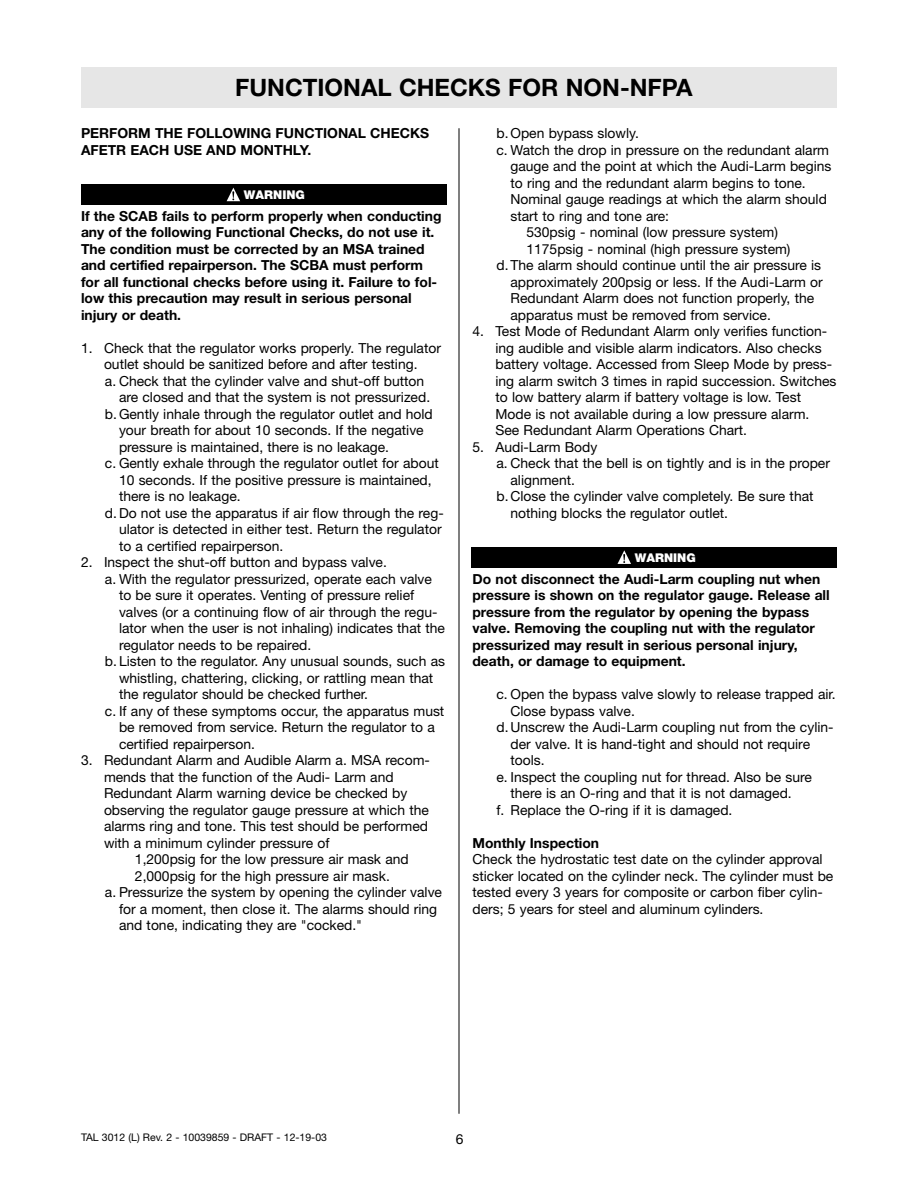
<style>
.page{position:relative;width:918px;height:1188px;background:#fff}
.page>*{position:absolute;margin:0;border:0;box-sizing:border-box;transform-origin:0 0}
.t1{font:700 24px "Helvetica Neue";color:#000}
.t2{font:13.8px/16.5px "Helvetica Neue";color:#000}
.t3{font:700 13.8px/16.5px "Helvetica Neue";color:#000}
.t4{font:900 12px "Helvetica Neue";color:#fff}
.t5{font:10.5px "Helvetica Neue";color:#000}
</style>
<div class="page">
<div style="left:81px;top:68px;width:756px;height:40px;background:#e6e6e6"></div>
<hr style="left:459px;top:128px;width:1px;height:986px;background:#000">
<div style="left:81px;top:185px;width:365px;height:20px;background:#000"></div>
<svg style="left:227px;top:188px;width:13px;height:13px"></svg>
<div style="left:472px;top:547px;width:365px;height:21px;background:#000"></div>
<svg style="left:618px;top:550px;width:13px;height:14px"></svg>
<h1 class="t1" style="left:235px;top:79px;width:459px">FUNCTIONAL CHECKS FOR NON-NFPA</h1>
<p class="t3" style="left:81px;top:126px;width:350px">PERFORM THE FOLLOWING FUNCTIONAL CHECKS<br>AFETR EACH USE AND MONTHLY.</p>
<p class="t2" style="left:496px;top:126px;width:144px">b.Open bypass slowly.</p>
<p class="t2" style="left:496px;top:143px;width:334px">c. Watch the drop in pressure on the redundant alarm</p>
<p class="t2" style="left:511px;top:159px;width:322px">gauge and the point at which the Audi-Larm begins</p>
<p class="t2" style="left:511px;top:176px;width:297px">to ring and the redundant alarm begins to tone.</p>
<p class="t2" style="left:511px;top:192px;width:318px">Nominal gauge readings at which the alarm should</p>
<p class="t2" style="left:511px;top:209px;width:160px">start to ring and tone are:</p>
<p class="t2" style="left:526px;top:225px;width:253px">530psig - nominal (low pressure system)</p>
<p class="t2" style="left:526px;top:242px;width:266px">1175psig - nominal (high pressure system)</p>
<p class="t2" style="left:496px;top:258px;width:326px">d.The alarm should continue until the air pressure is</p>
<p class="t2" style="left:511px;top:275px;width:314px">approximately 200psig or less. If the Audi-Larm or</p>
<p class="t2" style="left:511px;top:291px;width:305px">Redundant Alarm does not function properly, the</p>
<p class="t2" style="left:511px;top:308px;width:262px">apparatus must be removed from service.</p>
<p class="t2" style="left:496px;top:324px;width:342px;text-indent:-23px">4. Test Mode of Redundant Alarm only verifies function&shy;ing audible and visible alarm indicators. Also checks battery voltage. Accessed from Sleep Mode by press&shy;ing alarm switch 3 times in rapid succession. Switches to low battery alarm if battery voltage is low. Test Mode is not available during a low pressure alarm.<br>See Redundant Alarm Operations Chart.</p>
<p class="t2" style="left:472px;top:440px;width:126px">5. Audi-Larm Body</p>
<p class="t2" style="left:496px;top:456px;width:335px">a. Check that the bell is on tightly and is in the proper</p>
<p class="t2" style="left:511px;top:473px;width:66px">alignment.</p>
<p class="t2" style="left:496px;top:489px;width:319px">b.Close the cylinder valve completely. Be sure that</p>
<p class="t2" style="left:511px;top:506px;width:219px">nothing blocks the regulator outlet.</p>
<p class="t4" style="left:244px;top:191px;width:62px">WARNING</p>
<p class="t3" style="left:81px;top:209px;width:362px">If the SCAB fails to perform properly when conducting any of the following Functional Checks, do not use it.<br>The condition must be corrected by an MSA trained and certified repairperson. The SCBA must perform for all functional checks before using it. Failure to fol&shy;low this precaution may result in serious personal injury or death.</p>
<p class="t2" style="left:81px;top:341px;width:361px;text-align:center">1. Check that the regulator works properly. The regulator outlet should be sanitized before and after testing.<br>a. Check that the cylinder valve and shut-off button</p>
<p class="t2" style="left:119px;top:390px;width:313px">are closed and that the system is not pressurized.</p>
<p class="t2" style="left:105px;top:407px;width:329px">b.Gently inhale through the regulator outlet and hold</p>
<p class="t2" style="left:119px;top:423px;width:306px">your breath for about 10 seconds. If the negative</p>
<p class="t2" style="left:119px;top:440px;width:272px">pressure is maintained, there is no leakage.</p>
<p class="t2" style="left:105px;top:456px;width:335px">c. Gently exhale through the regulator outlet for about</p>
<p class="t2" style="left:119px;top:473px;width:314px">10 seconds. If the positive pressure is maintained,</p>
<p class="t2" style="left:119px;top:489px;width:123px">there is no leakage.</p>
<p class="t2" style="left:105px;top:506px;width:340px">d.Do not use the apparatus if air flow through the reg-</p>
<p class="t2" style="left:119px;top:522px;width:324px">ulator is detected in either test. Return the regulator</p>
<p class="t2" style="left:119px;top:539px;width:166px">to a certified repairperson.</p>
<p class="t2" style="left:81px;top:555px;width:307px">2. Inspect the shut-off button and bypass valve.</p>
<p class="t2" style="left:105px;top:572px;width:328px">a. With the regulator pressurized, operate each valve</p>
<p class="t2" style="left:119px;top:588px;width:297px">to be sure it operates. Venting of pressure relief</p>
<p class="t2" style="left:119px;top:605px;width:320px">valves (or a continuing flow of air through the regu-</p>
<p class="t2" style="left:119px;top:621px;width:327px">lator when the user is not inhaling) indicates that the</p>
<p class="t2" style="left:119px;top:638px;width:194px">regulator needs to be repaired.</p>
<p class="t2" style="left:105px;top:654px;width:342px">b.Listen to the regulator. Any unusual sounds, such as</p>
<p class="t2" style="left:119px;top:671px;width:316px">whistling, chattering, clicking, or rattling mean that</p>
<p class="t2" style="left:119px;top:687px;width:251px">the regulator should be checked further.</p>
<p class="t2" style="left:105px;top:704px;width:341px">c. If any of these symptoms occur, the apparatus must</p>
<p class="t2" style="left:119px;top:720px;width:317px">be removed from service. Return the regulator to a</p>
<p class="t2" style="left:119px;top:737px;width:137px">certified repairperson.</p>
<p class="t2" style="left:81px;top:753px;width:350px">3. Redundant Alarm and Audible Alarm a. MSA recom-</p>
<p class="t2" style="left:104px;top:770px;width:291px">mends that the function of the Audi- Larm and</p>
<p class="t2" style="left:104px;top:786px;width:305px">Redundant Alarm warning device be checked by</p>
<p class="t2" style="left:104px;top:803px;width:326px">observing the regulator gauge pressure at which the</p>
<p class="t2" style="left:104px;top:819px;width:326px">alarms ring and tone. This test should be performed</p>
<p class="t2" style="left:104px;top:836px;width:227px">with a minimum cylinder pressure of</p>
<p class="t2" style="left:135px;top:852px;width:275px">1,200psig for the low pressure air mask and</p>
<p class="t2" style="left:135px;top:869px;width:256px">2,000psig for the high pressure air mask.</p>
<p class="t2" style="left:105px;top:885px;width:339px">a. Pressurize the system by opening the cylinder valve</p>
<p class="t2" style="left:119px;top:902px;width:320px">for a moment, then close it. The alarms should ring</p>
<p class="t2" style="left:119px;top:918px;width:245px">and tone, indicating they are "cocked."</p>
<p class="t4" style="left:635px;top:553px;width:62px">WARNING</p>
<p class="t3" style="left:472px;top:572px;width:359px">Do not disconnect the Audi-Larm coupling nut when pressure is shown on the regulator gauge. Release all pressure from the regulator by opening the bypass valve. Removing the coupling nut with the regulator pressurized may result in serious personal injury, death, or damage to equipment.</p>
<p class="t2" style="left:496px;top:687px;width:341px">c. Open the bypass valve slowly to release trapped air.</p>
<p class="t2" style="left:511px;top:704px;width:126px">Close bypass valve.</p>
<p class="t2" style="left:496px;top:720px;width:339px">d.Unscrew the Audi-Larm coupling nut from the cylin-</p>
<p class="t2" style="left:511px;top:737px;width:301px">der valve. It is hand-tight and should not require</p>
<p class="t2" style="left:511px;top:753px;width:36px">tools.</p>
<p class="t2" style="left:496px;top:770px;width:317px">e. Inspect the coupling nut for thread. Also be sure</p>
<p class="t2" style="left:511px;top:786px;width:283px">there is an O-ring and that it is not damaged.</p>
<p class="t2" style="left:496px;top:803px;width:238px">f. Replace the O-ring if it is damaged.</p>
<p class="t3" style="left:472px;top:836px;width:128px">Monthly Inspection</p>
<p class="t2" style="left:472px;top:852px;width:362px">Check the hydrostatic test date on the cylinder approval sticker located on the cylinder neck. The cylinder must be tested every 3 years for composite or carbon fiber cylin&shy;ders; 5 years for steel and aluminum cylinders.</p>
<p class="t5" style="left:81px;top:1134px;width:248px">TAL 3012 (L) Rev. 2 - 10039859 - DRAFT - 12-19-03</p>
<p class="t2" style="left:456px;top:1132px;width:9px">6</p>
</div>
